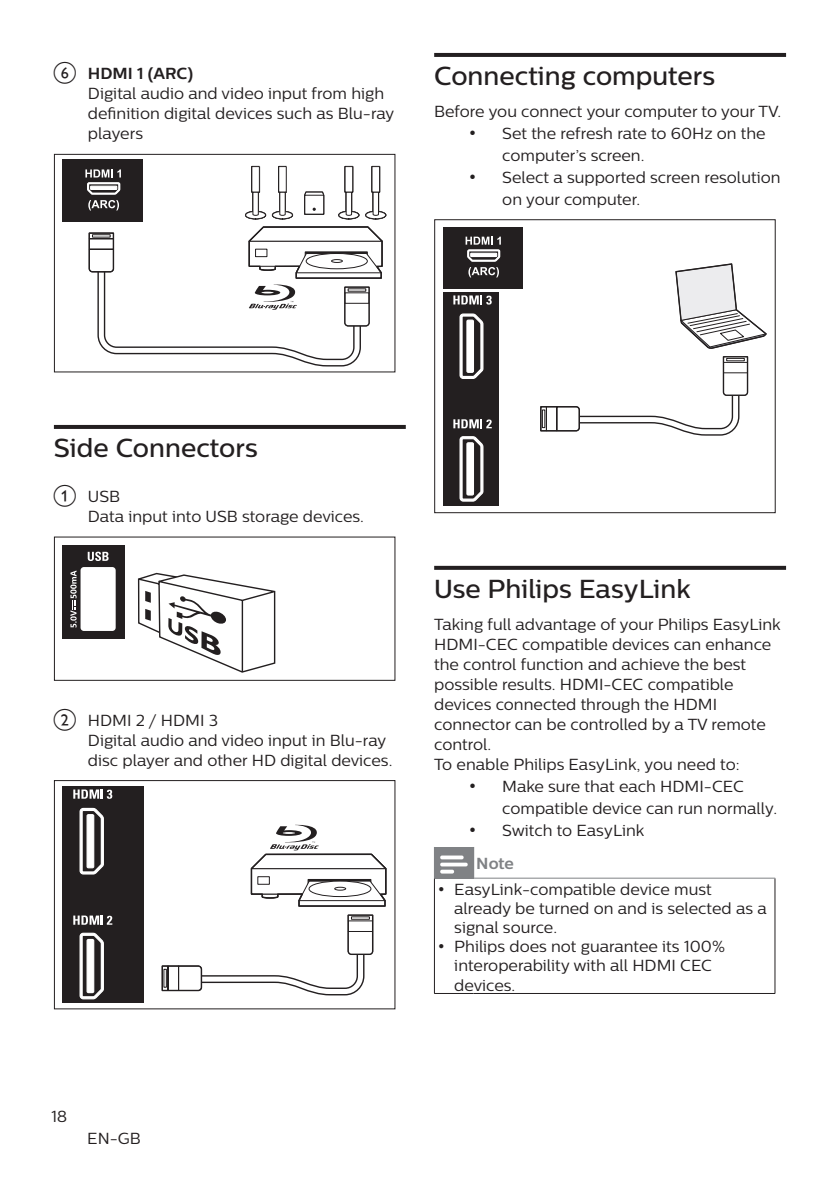
<style>
.page{position:relative;width:840px;height:1191px;background:#fff}
.page>*{position:absolute;margin:0;border:0;box-sizing:border-box;transform-origin:0 0}
.t1{font:500 26px "Centrale Sans";color:#231f20}
.t2{font:16px/20px "Centrale Sans";color:#231f20}
.t3{font:700 16px "Centrale Sans";color:#231f20}
.s1{font-family:"Gill Sans Alt One WGL Light";font-size:18px}
.s2{font-weight:700;color:#808285}
.s3{font-family:"Gill Sans Alt One WGL Light";font-size:17px}
</style>
<div class="page">
<hr style="left:54px;top:425px;width:351px;height:4px;background:#231f20">
<svg style="left:304px;top:191px;width:21px;height:24px"></svg>
<svg style="left:338px;top:165px;width:48px;height:55px"></svg>
<div style="left:345px;top:167px;width:7px;height:25px;background:#fff"></div>
<div style="left:344px;top:166px;width:9px;height:26px;border:1px solid #231f20"></div>
<svg style="left:245px;top:165px;width:49px;height:55px"></svg>
<div style="left:252px;top:167px;width:7px;height:25px;background:#fff"></div>
<div style="left:251px;top:166px;width:9px;height:26px;border:1px solid #231f20"></div>
<div style="left:63px;top:160px;width:80px;height:62px;background:#231f20"></div>
<svg style="left:85px;top:169px;width:36px;height:41px"></svg>
<svg style="left:88px;top:226px;width:295px;height:140px"></svg>
<div style="left:54px;top:154px;width:341px;height:218px;border:1px solid #231f20"></div>
<svg style="left:137px;top:572px;width:139px;height:101px"></svg>
<div style="left:62px;top:544px;width:62px;height:94px;background:#231f20"></div>
<div style="left:80px;top:567px;width:36px;height:64px;background:#fff;border-radius:3px"></div>
<svg style="left:88px;top:551px;width:20px;height:10px"></svg>
<svg style="left:70px;top:570px;width:7px;height:57px"></svg>
<div style="left:54px;top:536px;width:341px;height:145px;border:1px solid #231f20"></div>
<div style="left:63px;top:786px;width:81px;height:217px;background:#231f20"></div>
<svg style="left:161px;top:914px;width:213px;height:82px"></svg>
<svg style="left:250px;top:824px;width:136px;height:83px"></svg>
<svg style="left:79px;top:807px;width:25px;height:68px"></svg>
<div style="left:87px;top:814px;width:7px;height:53px;background:#fff"></div>
<div style="left:86px;top:814px;width:8px;height:54px;border:1px solid #fff"></div>
<svg style="left:79px;top:932px;width:25px;height:68px"></svg>
<div style="left:87px;top:939px;width:7px;height:53px;background:#fff"></div>
<div style="left:86px;top:939px;width:8px;height:54px;border:1px solid #fff"></div>
<svg style="left:73px;top:915px;width:39px;height:9px"></svg>
<svg style="left:73px;top:789px;width:39px;height:10px"></svg>
<div style="left:54px;top:780px;width:341px;height:229px;border:1px solid #231f20"></div>
<svg style="left:434px;top:53px;width:351px;height:4px"></svg>
<svg style="left:434px;top:566px;width:351px;height:4px"></svg>
<div style="left:443px;top:292px;width:55px;height:213px;background:#231f20"></div>
<svg style="left:459px;top:313px;width:25px;height:66px"></svg>
<div style="left:466px;top:320px;width:7px;height:52px;background:#fff"></div>
<div style="left:466px;top:319px;width:7px;height:54px;border:1px solid #fff"></div>
<svg style="left:459px;top:436px;width:25px;height:66px"></svg>
<div style="left:466px;top:443px;width:7px;height:52px;background:#fff"></div>
<div style="left:466px;top:442px;width:7px;height:53px;border:1px solid #fff"></div>
<svg style="left:453px;top:419px;width:38px;height:9px"></svg>
<svg style="left:453px;top:295px;width:38px;height:9px"></svg>
<svg style="left:540px;top:263px;width:226px;height:173px"></svg>
<div style="left:443px;top:227px;width:79px;height:62px;background:#231f20"></div>
<svg style="left:465px;top:237px;width:35px;height:40px"></svg>
<div style="left:434px;top:219px;width:341px;height:294px;border:1px solid #231f20"></div>
<div style="left:434px;top:847px;width:39px;height:31px;background:#808285"></div>
<hr style="left:774px;top:878px;width:1px;height:115px;background:#231f20">
<hr style="left:434px;top:878px;width:1px;height:115px;background:#231f20">
<hr style="left:434px;top:993px;width:39px;height:1px;background:#231f20">
<hr style="left:473px;top:993px;width:301px;height:1px;background:#231f20">
<hr style="left:472px;top:847px;width:2px;height:31px;background:#808285">
<hr style="left:434px;top:878px;width:39px;height:1px;background:#808285">
<hr style="left:473px;top:878px;width:301px;height:1px;background:#808285">
<svg style="left:440px;top:855px;width:27px;height:18px"></svg>
<p class="t3" style="left:88px;top:64px;width:107px">HDMI 1 (ARC)</p>
<p class="t2" style="left:88px;top:83px;width:308px">Digital audio and video input from high definition digital devices such as Blu-ray players</p>
<h1 class="t1" style="left:434px;top:61px;width:282px">Connecting computers</h1>
<p class="t2" style="left:434px;top:101px;width:348px">Before you connect your computer to your TV.</p>
<p class="t2" style="left:502px;top:122px;width:265px;line-height:22px;text-indent:-34px"><span class="s1">•</span> Set the refresh rate to 60Hz on the computer’s screen.</p>
<p class="t2" style="left:502px;top:166px;width:279px;line-height:22px;text-indent:-34px"><span class="s1">•</span> Select a supported screen resolution on your computer.</p>
<h1 class="t1" style="left:54px;top:433px;width:205px">Side Connectors</h1>
<p class="t2" style="left:88px;top:486px;width:277px">USB<br>Data input into USB storage devices.</p>
<p class="t2" style="left:88px;top:709px;width:306px">HDMI 2 / HDMI 3<br>Digital audio and video input in Blu-ray disc player and other HD digital devices.</p>
<h1 class="t1" style="left:434px;top:573px;width:258px">Use Philips EasyLink</h1>
<p class="t2" style="left:434px;top:613px;width:348px">Taking full advantage of your Philips EasyLink HDMI-CEC compatible devices can enhance the control function and achieve the best possible results. HDMI-CEC compatible devices connected through the HDMI connector can be controlled by a TV remote control.<br>To enable Philips EasyLink, you need to:</p>
<p class="t2" style="left:502px;top:774px;width:276px;line-height:22px;text-indent:-34px"><span class="s1">•</span> Make sure that each HDMI-CEC compatible device can run normally.</p>
<p class="t2" style="left:476px;top:813px;width:169px;line-height:33.8px;text-indent:-8px"><span class="s1">•</span> Switch to EasyLink<br><span class="s2">Note</span></p>
<p class="t2" style="left:454px;top:879px;width:314px;line-height:19.2px;text-indent:-17px"><span class="s3">•</span> EasyLink-compatible device must already be turned on and is selected as a signal source.</p>
<p class="t2" style="left:454px;top:936px;width:272px;line-height:19.2px;text-indent:-17px"><span class="s3">•</span> Philips does not guarantee its 100% interoperability with all HDMI CEC devices.</p>
<p class="t2" style="left:51px;top:1106px;width:17px">18</p>
<p class="t2" style="left:87px;top:1128px;width:55px">EN-GB</p>
</div>
